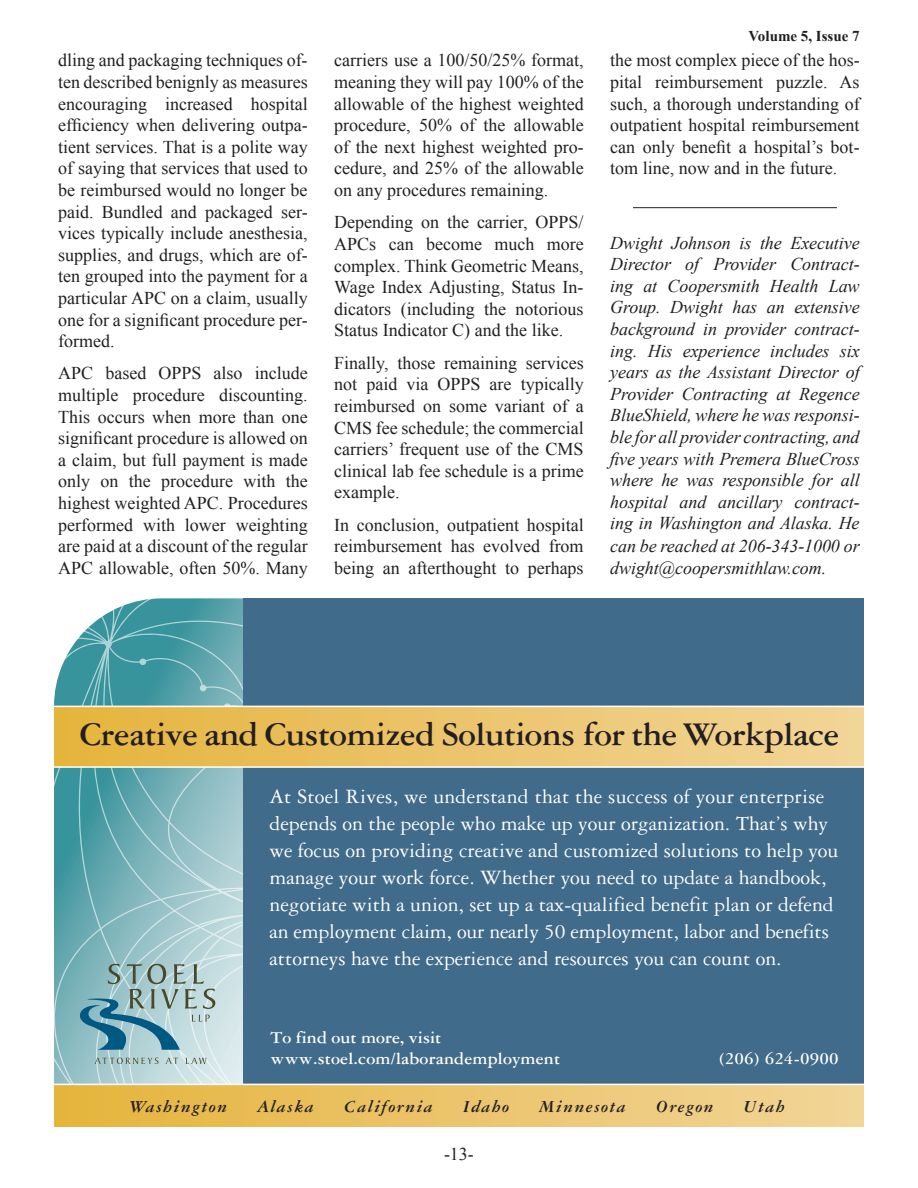
<style>
.page{position:relative;width:918px;height:1188px;background:#fff}
.page>*{position:absolute;margin:0;border:0;box-sizing:border-box;transform-origin:0 0}
.t1{font:700 35.25px "Garamond Three";letter-spacing:-.01em;color:#231f20}
.t2{font:21.75px/27px "Garamond Three";color:#fff}
.t3{font:18px/21.6px "Times New Roman";color:#231f20;text-align:justify}
.t4{font:italic 18px/21.8px "Times New Roman";letter-spacing:-.005em;color:#231f20;text-align:justify}
.t5{font:700 18px/21px "Garamond Three";letter-spacing:.01em;color:#fff}
.t6{font:italic 700 18px "Garamond Three";letter-spacing:.07em;color:#231f20}
.t7{font:700 18px "Garamond Three";letter-spacing:.035em;color:#fff}
.t8{font:700 15px "Times New Roman";color:#231f20}
</style>
<div class="page">
<hr style="left:633px;top:207px;width:204px;height:1px;background:#231f20">
<svg style="left:54px;top:598px;width:189px;height:486px"></svg>
<svg style="left:139px;top:658px;width:7px;height:7px"></svg>
<div style="left:243px;top:598px;width:621px;height:486px;background:#416b8a"></div>
<svg style="left:75px;top:964px;width:140px;height:86px"></svg>
<svg style="left:94px;top:1058px;width:65px;height:6px"></svg>
<svg style="left:165px;top:1058px;width:13px;height:6px"></svg>
<svg style="left:186px;top:1058px;width:21px;height:6px"></svg>
<div style="left:54px;top:1084px;width:810px;height:42px;background:linear-gradient(to right,#e5b43d,#f2d599)"></div>
<hr style="left:54px;top:1084px;width:810px;height:1px;background:#fff">
<svg style="left:54px;top:707px;width:810px;height:59px"></svg>
<hr style="left:54px;top:766px;width:810px;height:2px;background:#fff">
<hr style="left:54px;top:706px;width:810px;height:1px;background:#fff">
<p class="t3" style="left:58px;top:49px;width:251px">dling and packaging techniques of&shy;ten described benignly as measures encouraging increased hospital efficiency when delivering outpa&shy;tient services. That is a polite way of saying that services that used to be reimbursed would no longer be paid. Bundled and packaged ser&shy;vices typically include anesthesia, supplies, and drugs, which are of&shy;ten grouped into the payment for a particular APC on a claim, usually one for a significant procedure per&shy;formed.</p>
<p class="t3" style="left:58px;top:362px;width:251px">APC based OPPS also include multiple procedure discounting.<br>This occurs when more than one significant procedure is allowed on a claim, but full payment is made only on the procedure with the highest weighted APC. Procedures performed with lower weighting are paid at a discount of the regular APC allowable, often 50%. Many</p>
<p class="t3" style="left:334px;top:49px;width:251px">carriers use a 100/50/25% format, meaning they will pay 100% of the allowable of the highest weighted procedure, 50% of the allowable of the next highest weighted pro&shy;cedure, and 25% of the allowable on any procedures remaining.</p>
<p class="t3" style="left:334px;top:211px;width:251px">Depending on the carrier, OPPS/ APCs can become much more complex. Think Geometric Means, Wage Index Adjusting, Status In&shy;dicators (including the notorious Status Indicator C) and the like.</p>
<p class="t3" style="left:334px;top:352px;width:251px">Finally, those remaining services not paid via OPPS are typically reimbursed on some variant of a CMS fee schedule; the commercial carriers’ frequent use of the CMS clinical lab fee schedule is a prime example.</p>
<p class="t3" style="left:334px;top:514px;width:251px">In conclusion, outpatient hospital reimbursement has evolved from being an afterthought to perhaps</p>
<p class="t8" style="left:749px;top:25px;width:113px">Volume 5, Issue 7</p>
<p class="t3" style="left:610px;top:49px;width:251px">the most complex piece of the hos&shy;pital reimbursement puzzle. As such, a thorough understanding of outpatient hospital reimbursement can only benefit a hospital’s bot&shy;tom line, now and in the future.</p>
<p class="t4" style="left:610px;top:231px;width:251px">Dwight Johnson is the Executive Director of Provider Contract&shy;ing at Coopersmith Health Law Group. Dwight has an extensive background in provider contract&shy;ing. His experience includes six years as the Assistant Director of Provider Contracting at Regence BlueShield, where he was responsi&shy;ble for all provider contracting, and five years with Premera BlueCross where he was responsible for all hospital and ancillary contract&shy;ing in Washington and Alaska. He can be reached at 206-343-1000 or dwight@coopersmithlaw.com.</p>
<h1 class="t1" style="left:80px;top:715px;width:761px">Creative and Customized Solutions for the Workplace</h1>
<p class="t2" style="left:270px;top:783px;width:571px">At Stoel Rives, we understand that the success of your enterprise depends on the people who make up your organization. That’s why we focus on providing creative and customized solutions to help you manage your work force. Whether you need to update a handbook, negotiate with a union, set up a tax-qualified benefit plan or defend an employment claim, our nearly 50 employment, labor and benefits attorneys have the experience and resources you can count on.</p>
<p class="t5" style="left:270px;top:1027px;width:291px">To find out more, visit www.stoel.com/laborandemployment</p>
<p class="t7" style="left:720px;top:1048px;width:120px">(206) 624-0900</p>
<p class="t6" style="left:130px;top:1097px;width:99px">Washington</p>
<p class="t6" style="left:257px;top:1097px;width:58px">Alaska</p>
<p class="t6" style="left:344px;top:1097px;width:90px">California</p>
<p class="t6" style="left:463px;top:1097px;width:48px">Idaho</p>
<p class="t6" style="left:540px;top:1097px;width:88px">Minnesota</p>
<p class="t6" style="left:656px;top:1097px;width:59px">Oregon</p>
<p class="t6" style="left:744px;top:1097px;width:42px">Utah</p>
<p class="t3" style="left:444px;top:1143px;width:31px">-13-</p>
</div>
